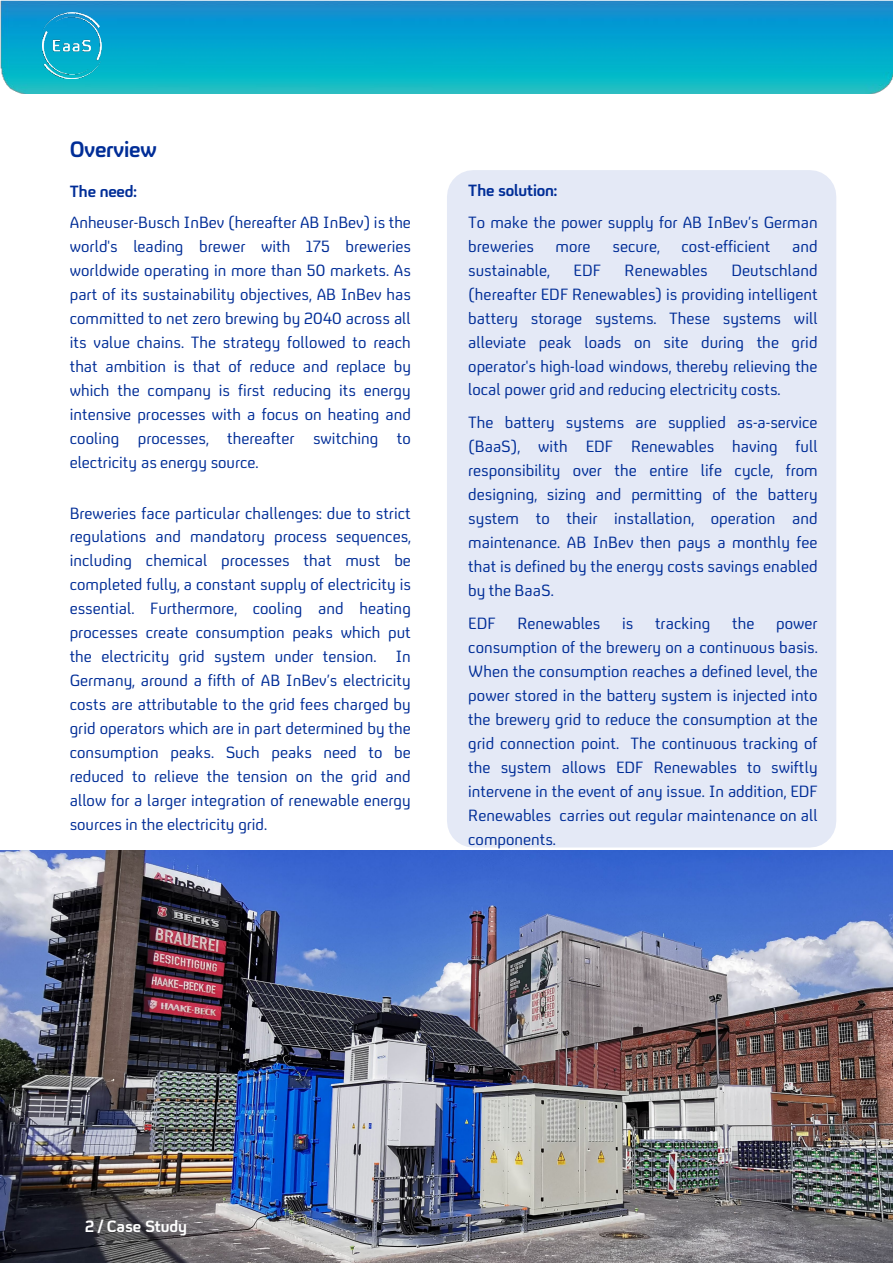
<style>
.page{position:relative;width:893px;height:1263px;background:#fff}
.page>*{position:absolute;margin:0;border:0;box-sizing:border-box;transform-origin:0 0}
.t1{font:22.5px "FS Untitled Bold 700";letter-spacing:-.005em;color:#002d97}
.t2{font:16.5px/24px "FS Untitled Regular 400";color:#002d97;text-align:justify}
.t3{font:16.5px "FS Untitled Bold 700";letter-spacing:-.01em;color:#002d97}
.t4{font:16.5px "FS Untitled Bold 700";letter-spacing:-.01em;color:#fff}
</style>
<div class="page">
<img style="left:0;top:0;width:893px;height:94px">
<img style="left:0;top:851px;width:893px;height:412px">
<div style="left:447px;top:170px;width:389px;height:678px;background:#e4e9f6"></div>
<img style="left:43px;top:12px;width:68px;height:66px">
<p class="t1" style="left:70px;top:136px;width:88px">Overview</p>
<p class="t3" style="left:70px;top:182px;width:68px">The need:</p>
<p class="t2" style="left:70px;top:210px;width:343px">Anheuser-Busch InBev (hereafter AB InBev) is the world's leading brewer with 175 breweries worldwide operating in more than 50 markets. As part of its sustainability objectives, AB InBev has committed to net zero brewing by 2040 across all its value chains. The strategy followed to reach that ambition is that of reduce and replace by which the company is first reducing its energy intensive processes with a focus on heating and cooling processes, thereafter switching to electricity as energy source.</p>
<p class="t2" style="left:70px;top:501px;width:343px">Breweries face particular challenges: due to strict regulations and mandatory process sequences, including chemical processes that must be completed fully, a constant supply of electricity is essential. Furthermore, cooling and heating processes create consumption peaks which put the electricity grid system under tension. In Germany, around a fifth of AB InBev’s electricity costs are attributable to the grid fees charged by grid operators which are in part determined by the consumption peaks. Such peaks need to be reduced to relieve the tension on the grid and allow for a larger integration of renewable energy sources in the electricity grid.</p>
<p class="t3" style="left:468px;top:181px;width:90px">The solution:</p>
<p class="t2" style="left:468px;top:210px;width:351px">To make the power supply for AB InBev’s German breweries</p>
<p class="t2" style="left:555px;top:234px;width:37px">more</p>
<p class="t2" style="left:612px;top:234px;width:49px">secure,</p>
<p class="t2" style="left:681px;top:234px;width:90px">cost-efficient</p>
<p class="t2" style="left:792px;top:234px;width:27px">and</p>
<p class="t2" style="left:468px;top:258px;width:351px;text-indent:263px">Deutschland (hereafter EDF Renewables) is providing intelligent battery storage systems. These systems will alleviate peak loads on site during the grid operator's high-load windows, thereby relieving the local power grid and reducing electricity costs.</p>
<p class="t2" style="left:468px;top:411px;width:351px">The battery systems are supplied as-a-service (BaaS), with EDF Renewables having full responsibility over the entire life cycle, from designing, sizing and permitting of the battery system to their installation, operation and maintenance. AB InBev then pays a monthly fee that is defined by the energy costs savings enabled by the BaaS.</p>
<p class="t2" style="left:468px;top:611px;width:29px">EDF</p>
<p class="t2" style="left:517px;top:611px;width:85px">Renewables</p>
<p class="t2" style="left:622px;top:611px;width:13px">is</p>
<p class="t2" style="left:655px;top:611px;width:57px">tracking</p>
<p class="t2" style="left:732px;top:611px;width:24px">the</p>
<p class="t2" style="left:468px;top:258px;width:83px">sustainable,</p>
<p class="t2" style="left:573px;top:258px;width:29px">EDF</p>
<p class="t2" style="left:624px;top:258px;width:85px">Renewables</p>
<p class="t2" style="left:468px;top:611px;width:351px;text-indent:308px">power consumption of the brewery on a continuous basis.<br>When the consumption reaches a defined level, the power stored in the battery system is injected into the brewery grid to reduce the consumption at the grid connection point. The continuous tracking of the system allows EDF Renewables to swiftly intervene in the event of any issue. In addition, EDF Renewables carries out regular maintenance on all components.</p>
<p class="t4" style="left:85px;top:1217px;width:103px">2 / Case Study</p>
</div>
